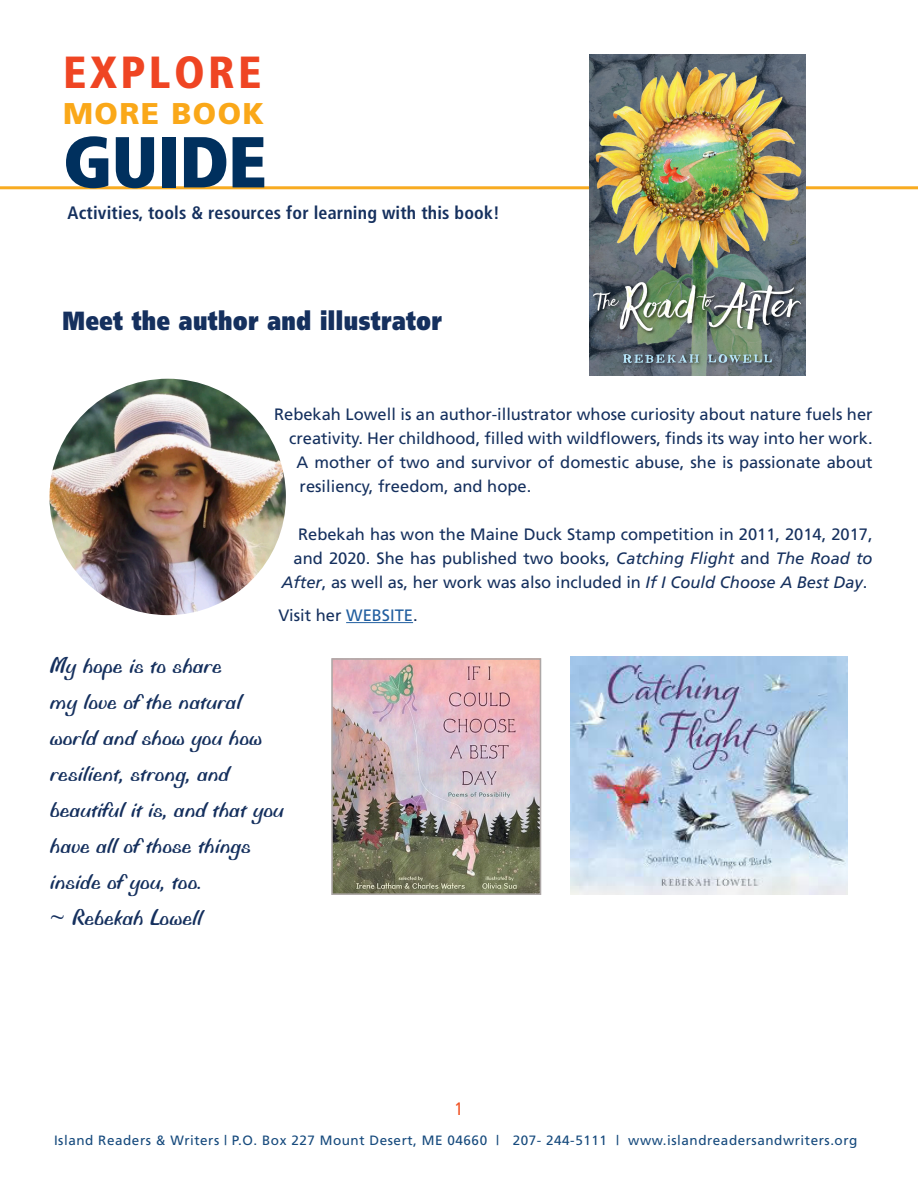
<style>
.page{position:relative;width:918px;height:1188px;background:#fff}
.page>*{position:absolute;margin:0;border:0;box-sizing:border-box;transform-origin:0 0}
.t1{font:900 condensed 72px "Frutiger";letter-spacing:-.01em;color:#00305e}
.t2{font:900 condensed 45px "Frutiger";letter-spacing:.075em;color:#ef4523}
.t3{font:900 30px "Frutiger";letter-spacing:.05em;color:#faa819}
.t4{font:900 26.25px "Frutiger";letter-spacing:.025em;color:#15305e;scale:.8 1}
.t5{font:24px/36px "Biffo";color:#15305e}
.t6{font:700 condensed 18px "Frutiger";letter-spacing:.01em;color:#15305e}
.t7{font:condensed 18px "Frutiger";color:#f05123}
.t8{font:16.5px "Frutiger";color:#15305e}
.t9{font:13.5px "Frutiger";letter-spacing:.04em;color:#164a7d}
.s1{font-style:italic}
.s2{color:#215e9f}
</style>
<div class="page">
<img style="left:50px;top:379px;width:236px;height:236px;border-radius:118px">
<hr style="left:0;top:186px;width:918px;height:3px;background:#f8ab20">
<img style="left:589px;top:55px;width:217px;height:321px">
<hr style="left:346px;top:622px;width:67px;height:1px;background:#215e9f">
<img style="left:334px;top:661px;width:204px;height:231px">
<div style="left:331px;top:658px;width:210px;height:237px;border:2px solid #ada7a6"></div>
<img style="left:570px;top:657px;width:277px;height:238px">
<p class="t2" style="left:63px;top:46px;width:200px">EXPLORE</p>
<p class="t3" style="left:63px;top:96px;width:203px">MORE BOOK</p>
<p class="t1" style="left:63px;top:118px;width:205px">GUIDE</p>
<p class="t6" style="left:68px;top:203px;width:434px">Activities, tools &amp; resources for learning with this book!</p>
<p class="t4" style="left:63px;top:305px;width:476px">Meet the author and illustrator</p>
<p class="t8" style="left:274px;top:405px;width:600px">Rebekah Lowell is an author-illustrator whose curiosity about nature fuels her</p>
<p class="t8" style="left:289px;top:429px;width:585px">creativity. Her childhood, filled with wildflowers, finds its way into her work.</p>
<p class="t8" style="left:297px;top:453px;width:577px">A mother of two and survivor of domestic abuse, she is passionate about</p>
<p class="t8" style="left:300px;top:477px;width:233px">resiliency, freedom, and hope.</p>
<p class="t8" style="left:298px;top:525px;width:576px">Rebekah has won the Maine Duck Stamp competition in 2011, 2014, 2017,</p>
<p class="t8" style="left:294px;top:549px;width:581px">and 2020. She has published two books, <span class="s1">Catching Flight</span> and <span class="s1">The Road to</span></p>
<p class="t8" style="left:282px;top:573px;width:587px"><span class="s1">After</span>, as well as, her work was also included in <span class="s1">If I Could Choose A Best Day</span>.</p>
<p class="t8" style="left:279px;top:606px;width:141px">Visit her <span class="s2">WEBSITE</span>.</p>
<p class="t5" style="left:50px;top:648px;width:236px">My hope is to share<br>my love of the natural world and show you how resilient, strong, and beautiful it is, and that you have all of those things inside of you, too.</p>
<p class="t5" style="left:50px;top:900px;width:154px">~ Rebekah Lowell</p>
<p class="t7" style="left:455px;top:1098px;width:10px">1</p>
<p class="t9" style="left:54px;top:1132px;width:805px">Island Readers &amp; Writers | P.O. Box 227 Mount Desert, ME 04660 | 207- 244-5111 | www.islandreadersandwriters.org</p>
</div>
